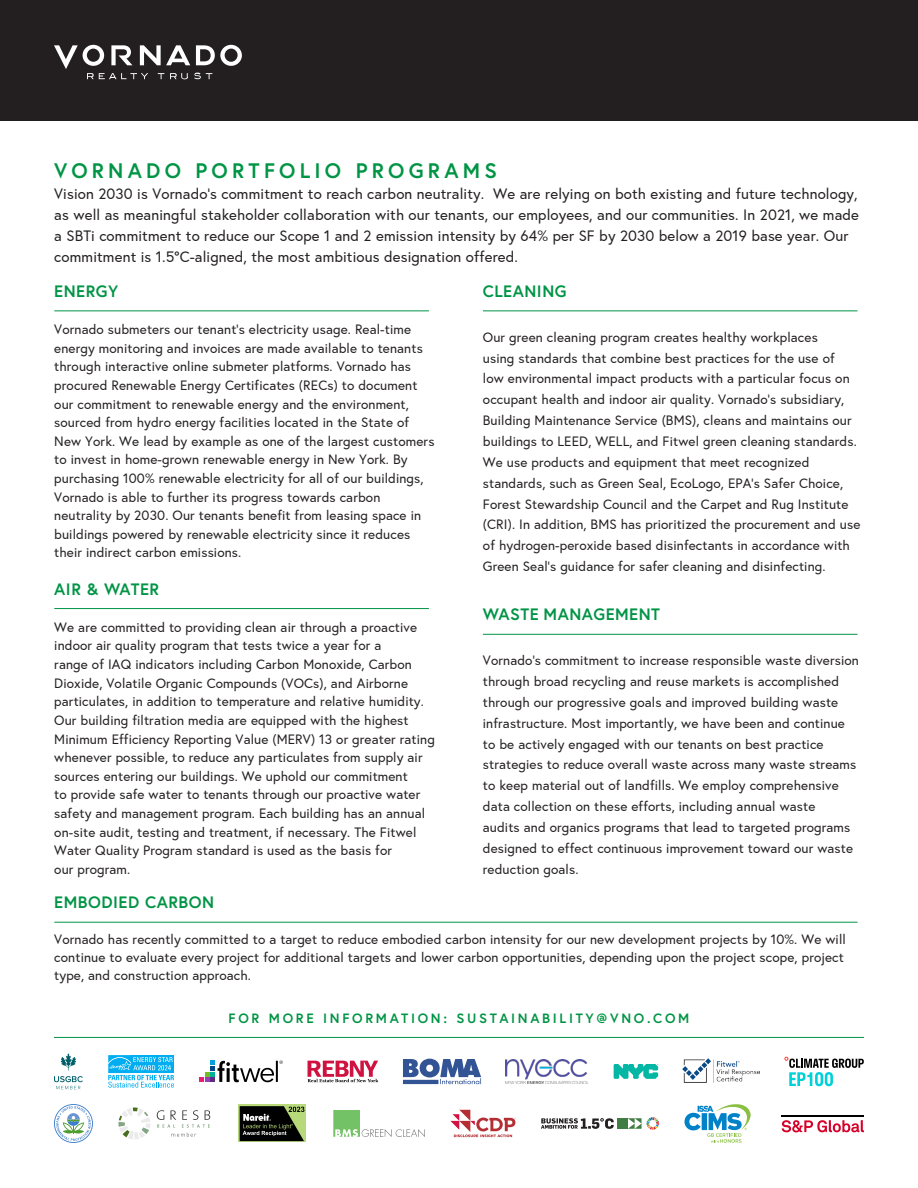
<style>
.page{position:relative;width:918px;height:1188px;background:#fff}
.page>*{position:absolute;margin:0;border:0;box-sizing:border-box;transform-origin:0 0}
.t1{font:700 21px "Europa";letter-spacing:.2em;color:#009445}
.t2{font:700 16.5px "Europa";letter-spacing:.03em;color:#009445}
.t3{font:15px/21px "Europa";letter-spacing:.01em;color:#231f20}
.t4{font:13.5px/18.6px "Europa";letter-spacing:.01em;color:#231f20}
.t5{font:700 13.5px "Europa";letter-spacing:.2em;color:#009445}
</style>
<div class="page">
<div style="left:0;top:0;width:918px;height:122px;background:#231f20"></div>
<svg style="left:54px;top:45px;width:188px;height:34px"></svg>
<hr style="left:54px;top:1037px;width:810px;height:1px;background:#009445">
<svg style="left:403px;top:1059px;width:78px;height:25px"></svg>
<svg style="left:784px;top:1057px;width:80px;height:29px"></svg>
<img style="left:506px;top:1060px;width:82px;height:23px">
<svg style="left:308px;top:1061px;width:70px;height:21px"></svg>
<svg style="left:199px;top:1060px;width:84px;height:22px"></svg>
<svg style="left:614px;top:1064px;width:44px;height:15px"></svg>
<svg style="left:54px;top:1054px;width:29px;height:35px"></svg>
<svg style="left:108px;top:1055px;width:66px;height:33px"></svg>
<svg style="left:54px;top:1104px;width:39px;height:39px"></svg>
<svg style="left:157px;top:1110px;width:53px;height:27px"></svg>
<svg style="left:118px;top:1108px;width:32px;height:31px"></svg>
<svg style="left:684px;top:1104px;width:67px;height:39px"></svg>
<svg style="left:782px;top:1120px;width:82px;height:12px"></svg>
<hr style="left:782px;top:1115px;width:82px;height:1px;background:#000">
<svg style="left:450px;top:1110px;width:65px;height:27px"></svg>
<svg style="left:333px;top:1110px;width:92px;height:27px"></svg>
<div style="left:617px;top:1118px;width:11px;height:11px;background:#407d45"></div>
<svg style="left:628px;top:1117px;width:31px;height:13px"></svg>
<svg style="left:541px;top:1118px;width:73px;height:11px"></svg>
<svg style="left:238px;top:1105px;width:68px;height:37px"></svg>
<svg style="left:240px;top:1106px;width:64px;height:35px;background:#333929"></svg>
<img style="left:683px;top:1058px;width:77px;height:25px">
<hr style="left:54px;top:310px;width:375px;height:1px;background:#009445">
<hr style="left:54px;top:608px;width:375px;height:1px;background:#009445">
<hr style="left:483px;top:310px;width:375px;height:1px;background:#009445">
<hr style="left:483px;top:634px;width:375px;height:1px;background:#009445">
<hr style="left:54px;top:922px;width:804px;height:1px;background:#009445">
<p class="t1" style="left:54px;top:157px;width:444px">VORNADO PORTFOLIO PROGRAMS</p>
<p class="t3" style="left:54px;top:184px;width:806px">Vision 2030 is Vornado’s commitment to reach carbon neutrality. We are relying on both existing and future technology, as well as meaningful stakeholder collaboration with our tenants, our employees, and our communities. In 2021, we made a SBTi commitment to reduce our Scope 1 and 2 emission intensity by 64% per SF by 2030 below a 2019 base year. Our commitment is 1.5°C-aligned, the most ambitious designation offered.</p>
<p class="t2" style="left:54px;top:280px;width:65px">ENERGY</p>
<p class="t4" style="left:54px;top:320px;width:382px">Vornado submeters our tenant’s electricity usage. Real-time energy monitoring and invoices are made available to tenants through interactive online submeter platforms. Vornado has procured Renewable Energy Certificates (RECs) to document our commitment to renewable energy and the environment, sourced from hydro energy facilities located in the State of New York. We lead by example as one of the largest customers to invest in home-grown renewable energy in New York. By purchasing 100% renewable electricity for all of our buildings, Vornado is able to further its progress towards carbon neutrality by 2030. Our tenants benefit from leasing space in buildings powered by renewable electricity since it reduces their indirect carbon emissions.</p>
<p class="t2" style="left:54px;top:578px;width:106px">AIR &amp; WATER</p>
<p class="t4" style="left:54px;top:618px;width:382px">We are committed to providing clean air through a proactive indoor air quality program that tests twice a year for a<br>range of IAQ indicators including Carbon Monoxide, Carbon Dioxide, Volatile Organic Compounds (VOCs), and Airborne particulates, in addition to temperature and relative humidity.<br>Our building filtration media are equipped with the highest Minimum Efficiency Reporting Value (MERV) 13 or greater rating whenever possible, to reduce any particulates from supply air sources entering our buildings. We uphold our commitment<br>to provide safe water to tenants through our proactive water safety and management program. Each building has an annual on-site audit, testing and treatment, if necessary. The Fitwel Water Quality Program standard is used as the basis for<br>our program.</p>
<p class="t2" style="left:483px;top:280px;width:85px">CLEANING</p>
<p class="t4" style="left:483px;top:327px;width:379px;line-height:20.9px">Our green cleaning program creates healthy workplaces<br>using standards that combine best practices for the use of<br>low environmental impact products with a particular focus on occupant health and indoor air quality. Vornado’s subsidiary, Building Maintenance Service (BMS), cleans and maintains our buildings to LEED, WELL, and Fitwel green cleaning standards.<br>We use products and equipment that meet recognized standards, such as Green Seal, EcoLogo, EPA’s Safer Choice, Forest Stewardship Council and the Carpet and Rug Institute (CRI). In addition, BMS has prioritized the procurement and use of hydrogen-peroxide based disinfectants in accordance with Green Seal’s guidance for safer cleaning and disinfecting.</p>
<p class="t2" style="left:483px;top:603px;width:179px">WASTE MANAGEMENT</p>
<p class="t4" style="left:483px;top:650px;width:377px;line-height:20.9px">Vornado’s commitment to increase responsible waste diversion through broad recycling and reuse markets is accomplished through our progressive goals and improved building waste infrastructure. Most importantly, we have been and continue to be actively engaged with our tenants on best practice strategies to reduce overall waste across many waste streams to keep material out of landfills. We employ comprehensive data collection on these efforts, including annual waste<br>audits and organics programs that lead to targeted programs designed to effect continuous improvement toward our waste reduction goals.</p>
<p class="t2" style="left:54px;top:891px;width:161px">EMBODIED CARBON</p>
<p class="t4" style="left:54px;top:931px;width:793px;line-height:18px">Vornado has recently committed to a target to reduce embodied carbon intensity for our new development projects by 10%. We will continue to evaluate every project for additional targets and lower carbon opportunities, depending upon the project scope, project type, and construction approach.</p>
<p class="t5" style="left:229px;top:1009px;width:462px">FOR MORE INFORMATION: SUSTAINABILITY@VNO.COM</p>
</div>
